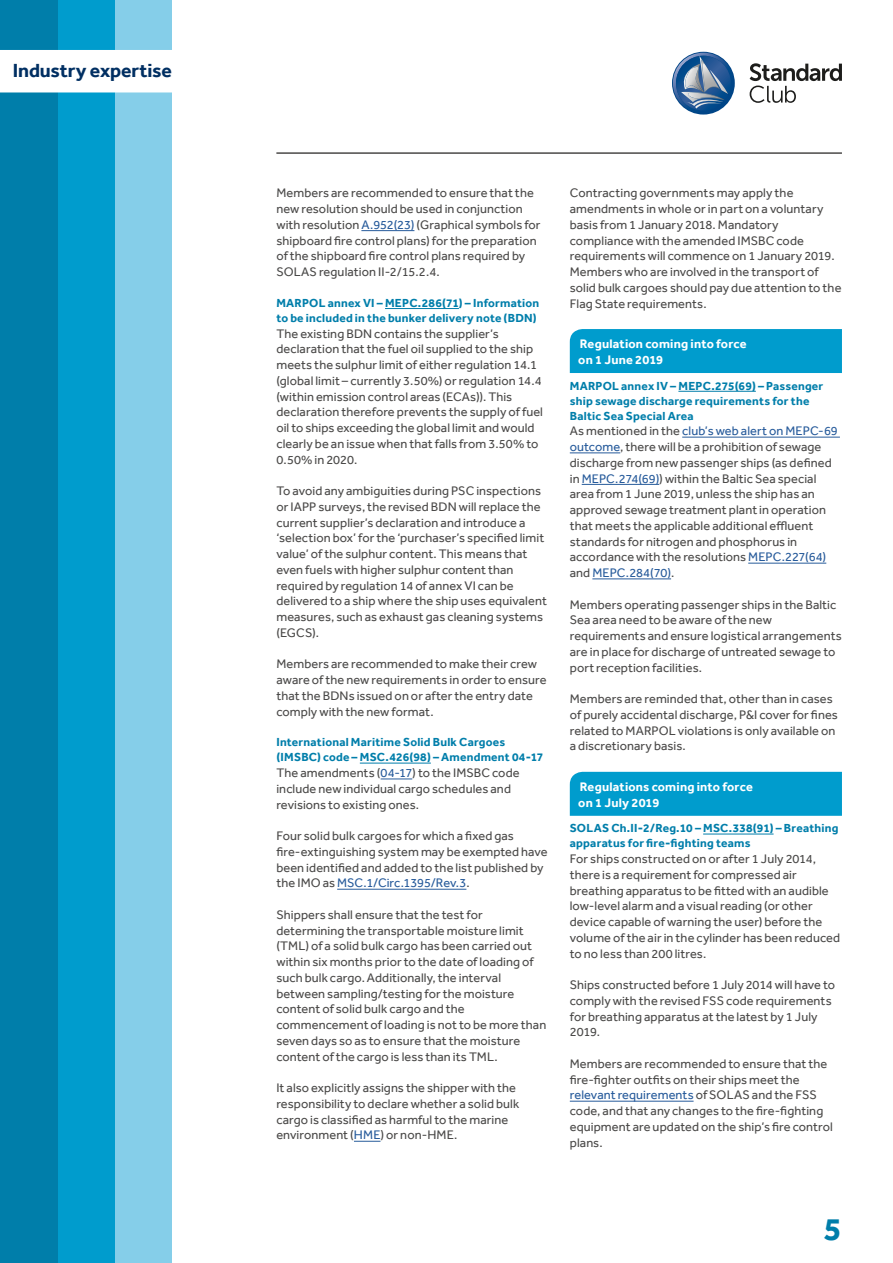
<style>
.page{position:relative;width:893px;height:1263px;background:#fff}
.page>*{position:absolute;margin:0;border:0;box-sizing:border-box;transform-origin:0 0}
.t1{font:700 33px "Effra";color:#007eaa}
.t2{font:700 19.5px "Effra";letter-spacing:-.005em;color:#002f62}
.BodyText{font:12.75px/15.8px "Effra";letter-spacing:.005em;color:#4a4948}
.t3{font:700 12.75px/15.8px "Effra";letter-spacing:.015em;color:#fff}
.SubheadLevel4{font:700 12px/15px "Effra";letter-spacing:.02em;color:#007eaa}
.s1{color:#275b9b}
</style>
<div class="page">
<div style="left:114px;top:0;width:57px;height:1263px;background:#85cee9"></div>
<div style="left:57px;top:0;width:57px;height:1263px;background:#009ccd"></div>
<div style="left:0;top:0;width:58px;height:1263px;background:#007eaa"></div>
<svg style="left:750px;top:63px;width:92px;height:40px"></svg>
<svg style="left:673px;top:53px;width:61px;height:61px"></svg>
<img style="left:688px;top:93px;width:33px;height:6px">
<img style="left:684px;top:67px;width:18px;height:24px">
<div style="left:0;top:50px;width:171px;height:42px;background:#fff"></div>
<hr style="left:276px;top:152px;width:566px;height:2px;background:#4a4948">
<hr style="left:361px;top:230px;width:53px;height:1px;background:#275b9b">
<hr style="left:385px;top:308px;width:74px;height:1px;background:#007eaa">
<hr style="left:360px;top:763px;width:71px;height:1px;background:#007eaa">
<hr style="left:381px;top:779px;width:31px;height:1px;background:#275b9b">
<hr style="left:337px;top:889px;width:129px;height:1px;background:#275b9b">
<svg style="left:354px;top:1141px;width:26px;height:1px"></svg>
<hr style="left:678px;top:391px;width:78px;height:1px;background:#007eaa">
<hr style="left:682px;top:437px;width:158px;height:1px;background:#275b9b">
<hr style="left:570px;top:453px;width:50px;height:1px;background:#275b9b">
<hr style="left:582px;top:484px;width:77px;height:1px;background:#275b9b">
<hr style="left:748px;top:563px;width:78px;height:1px;background:#275b9b">
<hr style="left:592px;top:579px;width:79px;height:1px;background:#275b9b">
<hr style="left:703px;top:834px;width:71px;height:1px;background:#007eaa">
<hr style="left:570px;top:1101px;width:124px;height:1px;background:#275b9b">
<div style="left:570px;top:329px;width:272px;height:44px;background:#009ccd"></div>
<div style="left:570px;top:772px;width:272px;height:44px;background:#009ccd"></div>
<h2 class="t2" style="left:13px;top:59px;width:161px">Industry expertise</h2>
<p class="BodyText" style="left:276px;top:185px;width:266px">Members are recommended to ensure that the new resolution should be used in conjunction with resolution <span class="s1">A.952(23)</span> (Graphical symbols for shipboard fire control plans) for the preparation of the shipboard fire control plans required by SOLAS regulation II-2/15.2.4.</p>
<p class="SubheadLevel4" style="left:276px;top:295px;width:264px">MARPOL annex VI – MEPC.286(71) – Information to be included in the bunker delivery note (BDN)</p>
<p class="BodyText" style="left:276px;top:325px;width:268px">The existing BDN contains the supplier’s declaration that the fuel oil supplied to the ship meets the sulphur limit of either regulation 14.1 (global limit – currently 3.50%) or regulation 14.4 (within emission control areas (ECAs)). This declaration therefore prevents the supply of fuel oil to ships exceeding the global limit and would clearly be an issue when that falls from 3.50% to 0.50% in 2020.</p>
<p class="BodyText" style="left:276px;top:483px;width:272px">To avoid any ambiguities during PSC inspections or IAPP surveys, the revised BDN will replace the current supplier’s declaration and introduce a ‘selection box’ for the ‘purchaser’s specified limit value’ of the sulphur content. This means that even fuels with higher sulphur content than required by regulation 14 of annex VI can be delivered to a ship where the ship uses equivalent measures, such as exhaust gas cleaning systems (EGCS).</p>
<p class="BodyText" style="left:276px;top:656px;width:272px">Members are recommended to make their crew aware of the new requirements in order to ensure that the BDNs issued on or after the entry date comply with the new format.</p>
<p class="SubheadLevel4" style="left:276px;top:735px;width:268px">International Maritime Solid Bulk Cargoes (IMSBC) code – MSC.426(98) – Amendment 04-17</p>
<p class="BodyText" style="left:276px;top:765px;width:245px">The amendments (<span class="s1">04-17</span>) to the IMSBC code include new individual cargo schedules and revisions to existing ones.</p>
<p class="BodyText" style="left:276px;top:828px;width:273px">Four solid bulk cargoes for which a fixed gas fire-extinguishing system may be exempted have been identified and added to the list published by the IMO as <span class="s1">MSC.1/Circ.1395/Rev.3</span>.</p>
<p class="BodyText" style="left:276px;top:906px;width:271px">Shippers shall ensure that the test for determining the transportable moisture limit (TML) of a solid bulk cargo has been carried out within six months prior to the date of loading of such bulk cargo. Additionally, the interval between sampling/testing for the moisture content of solid bulk cargo and the commencement of loading is not to be more than seven days so as to ensure that the moisture content of the cargo is less than its TML.</p>
<p class="BodyText" style="left:276px;top:1080px;width:244px">It also explicitly assigns the shipper with the responsibility to declare whether a solid bulk cargo is classified as harmful to the marine environment (<span class="s1">HME</span>) or non-HME.</p>
<p class="BodyText" style="left:570px;top:185px;width:273px">Contracting governments may apply the amendments in whole or in part on a voluntary basis from 1 January 2018. Mandatory compliance with the amended IMSBC code requirements will commence on 1 January 2019.<br>Members who are involved in the transport of solid bulk cargoes should pay due attention to the Flag State requirements.</p>
<p class="t3" style="left:578px;top:336px;width:170px">Regulation coming into force on 1 June 2019</p>
<p class="SubheadLevel4" style="left:570px;top:378px;width:255px">MARPOL annex IV – MEPC.275(69) – Passenger ship sewage discharge requirements for the<br>Baltic Sea Special Area</p>
<p class="BodyText" style="left:570px;top:423px;width:270px">As mentioned in the <span class="s1">club’s web alert on MEPC-69 outcome</span>, there will be a prohibition of sewage discharge from new passenger ships (as defined in <span class="s1">MEPC.274(69)</span>) within the Baltic Sea special area from 1 June 2019, unless the ship has an approved sewage treatment plant in operation that meets the applicable additional effluent standards for nitrogen and phosphorus in accordance with the resolutions <span class="s1">MEPC.227(64) </span>and <span class="s1">MEPC.284(70)</span>.</p>
<p class="BodyText" style="left:570px;top:596px;width:274px">Members operating passenger ships in the Baltic Sea area need to be aware of the new requirements and ensure logistical arrangements are in place for discharge of untreated sewage to port reception facilities.</p>
<p class="BodyText" style="left:570px;top:691px;width:270px">Members are reminded that, other than in cases of purely accidental discharge, P&amp;I cover for fines related to MARPOL violations is only available on a discretionary basis.</p>
<p class="t3" style="left:578px;top:779px;width:176px">Regulations coming into force on 1 July 2019</p>
<p class="SubheadLevel4" style="left:570px;top:820px;width:270px">SOLAS Ch.II-2/Reg.10 – MSC.338(91) – Breathing apparatus for fire-fighting teams</p>
<p class="BodyText" style="left:570px;top:851px;width:272px">For ships constructed on or after 1 July 2014, there is a requirement for compressed air breathing apparatus to be fitted with an audible low-level alarm and a visual reading (or other device capable of warning the user) before the volume of the air in the cylinder has been reduced to no less than 200 litres.</p>
<p class="BodyText" style="left:570px;top:977px;width:267px">Ships constructed before 1 July 2014 will have to comply with the revised FSS code requirements for breathing apparatus at the latest by 1 July 2019.</p>
<p class="BodyText" style="left:570px;top:1055px;width:265px">Members are recommended to ensure that the fire-fighter outfits on their ships meet the <span class="s1">relevant requirements</span> of SOLAS and the FSS code, and that any changes to the fire-fighting equipment are updated on the ship’s fire control plans.</p>
<h1 class="t1" style="left:824px;top:1209px;width:19px">5</h1>
</div>
